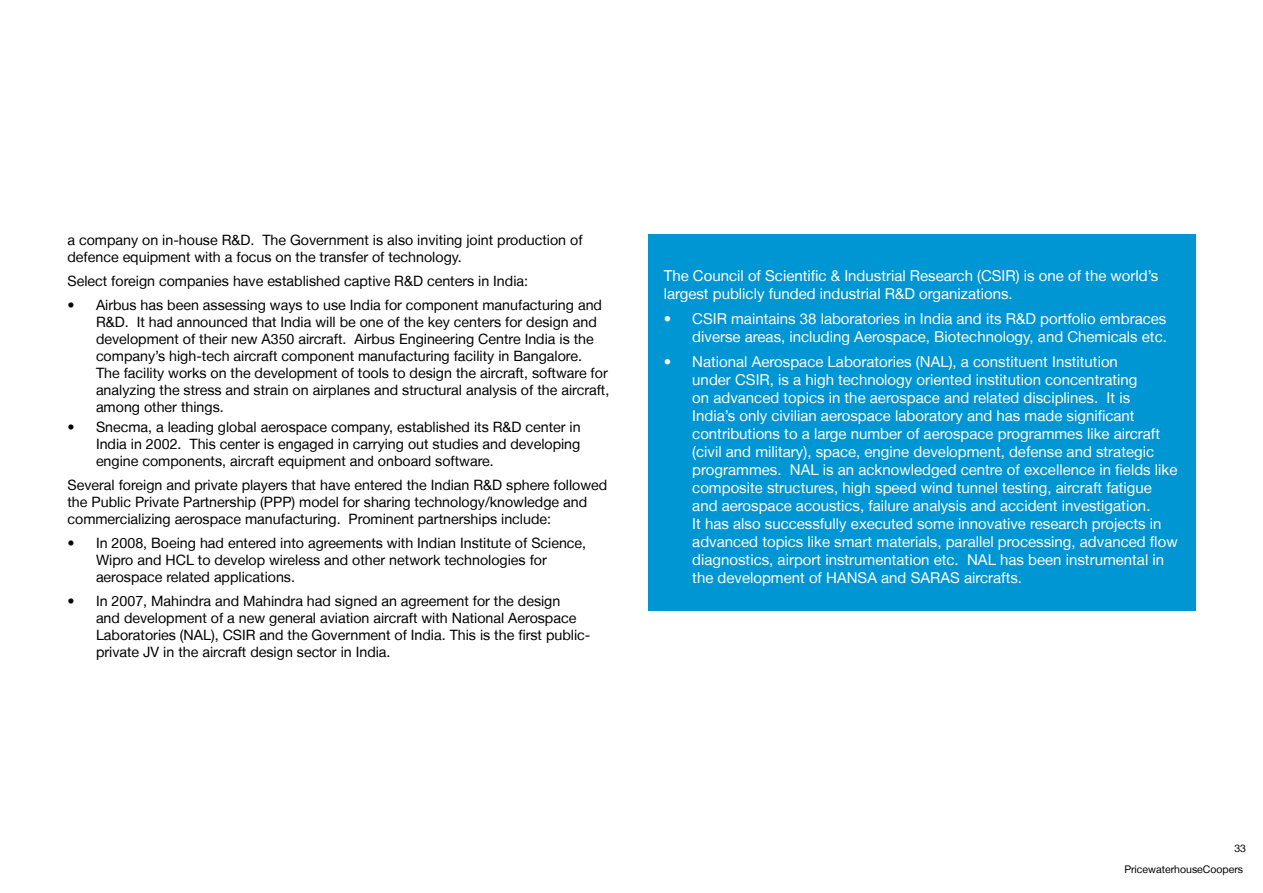
<style>
.page{position:relative;width:1263px;height:893px;background:#fff}
.page>*{position:absolute;margin:0;border:0;box-sizing:border-box;transform-origin:0 0}
.t1{font:15px/18px "Helvetica Neue LT";color:#fff}
.t2{font:14.25px/17.1px "Helvetica Neue LT";color:#000}
.t3{font:10.5px/20.9px "Helvetica Neue LT";color:#000;text-align:right}
</style>
<div class="page">
<div style="left:648px;top:235px;width:547px;height:376px;background:#0095d3"></div>
<p class="t2" style="left:68px;top:231px;width:516px">a company on in-house R&amp;D. The Government is also inviting joint production of defence equipment with a focus on the transfer of technology.</p>
<p class="t2" style="left:68px;top:272px;width:462px">Select foreign companies have established captive R&amp;D centers in India:</p>
<p class="t2" style="left:96px;top:296px;width:515px;text-indent:-28px">• Airbus has been assessing ways to use India for component manufacturing and R&amp;D. It had announced that India will be one of the key centers for design and development of their new A350 aircraft. Airbus Engineering Centre India is the company’s high-tech aircraft component manufacturing facility in Bangalore.<br>The facility works on the development of tools to design the aircraft, software for analyzing the stress and strain on airplanes and structural analysis of the aircraft, among other things.</p>
<p class="t2" style="left:96px;top:418px;width:486px;text-align:justify;text-indent:-28px">• Snecma, a leading global aerospace company, established its R&amp;D center in India in 2002. This center is engaged in carrying out studies and developing engine components, aircraft equipment and onboard software.</p>
<p class="t2" style="left:68px;top:476px;width:541px">Several foreign and private players that have entered the Indian R&amp;D sphere followed the Public Private Partnership (PPP) model for sharing technology/knowledge and commercializing aerospace manufacturing. Prominent partnerships include:</p>
<p class="t2" style="left:96px;top:534px;width:492px;text-indent:-28px">• In 2008, Boeing had entered into agreements with Indian Institute of Science,<br>Wipro and HCL to develop wireless and other network technologies for aerospace related applications.</p>
<p class="t2" style="left:96px;top:592px;width:496px;text-indent:-28px">• In 2007, Mahindra and Mahindra had signed an agreement for the design<br>and development of a new general aviation aircraft with National Aerospace Laboratories (NAL), CSIR and the Government of India. This is the first public&shy;private JV in the aircraft design sector in India.</p>
<p class="t1" style="left:664px;top:266px;width:496px">The Council of Scientific &amp; Industrial Research (CSIR) is one of the world’s largest publicly funded industrial R&amp;D organizations.</p>
<p class="t1" style="left:664px;top:309px;width:505px;text-align:right">• CSIR maintains 38 laboratories in India and its R&amp;D portfolio embraces diverse areas, including Aerospace, Biotechnology, and Chemicals etc.</p>
<p class="t1" style="left:692px;top:352px;width:487px;text-indent:-28px">• National Aerospace Laboratories (NAL), a constituent Institution<br>under CSIR, is a high technology oriented institution concentrating<br>on advanced topics in the aerospace and related disciplines. It is<br>India’s only civilian aerospace laboratory and has made significant contributions to a large number of aerospace programmes like aircraft (civil and military), space, engine development, defense and strategic programmes. NAL is an acknowledged centre of excellence in fields like composite structures, high speed wind tunnel testing, aircraft fatigue and aerospace acoustics, failure analysis and accident investigation.<br>It has also successfully executed some innovative research projects in advanced topics like smart materials, parallel processing, advanced flow diagnostics, airport instrumentation etc. NAL has been instrumental in the development of HANSA and SARAS aircrafts.</p>
<p class="t3" style="left:1124px;top:837px;width:123px">33<br>PricewaterhouseCoopers</p>
</div>
